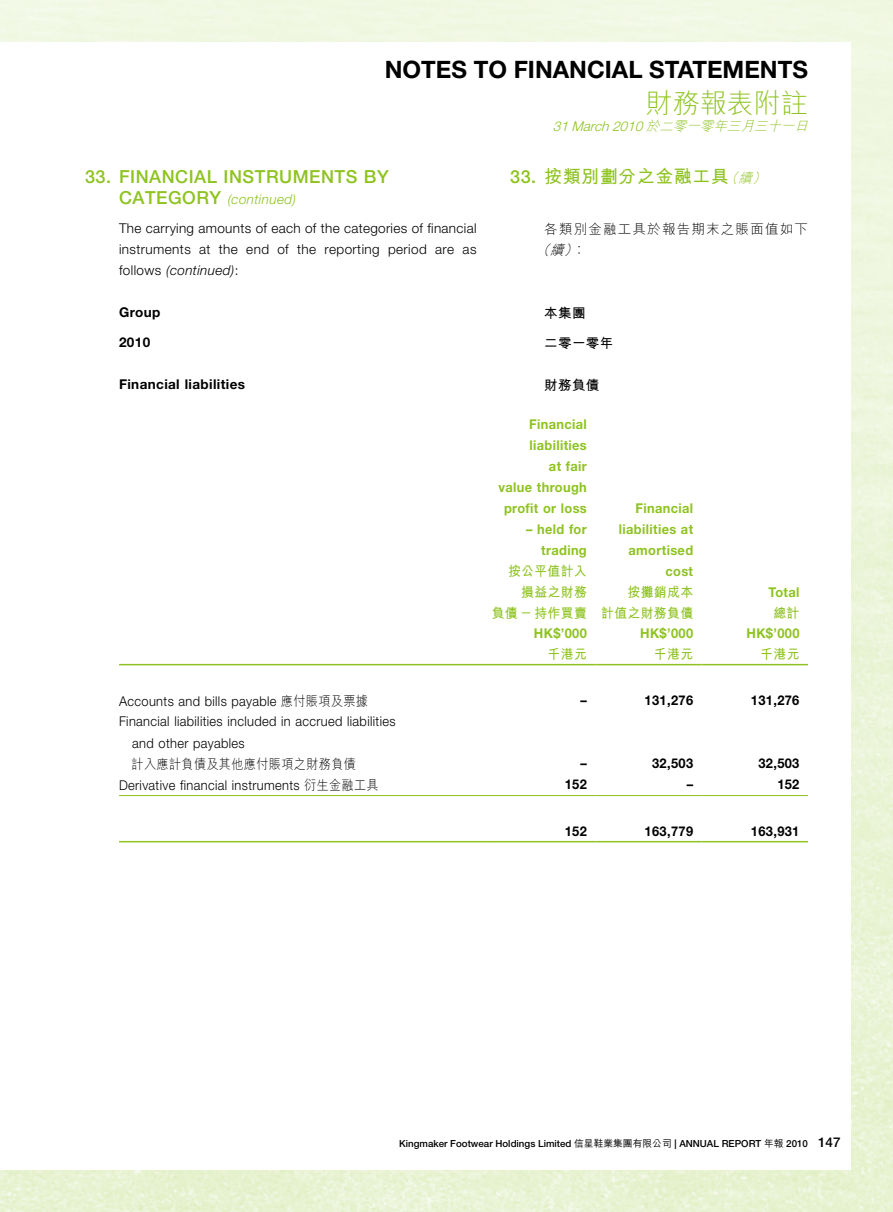
<style>
.page{position:relative;width:893px;height:1212px;background:#fff}
.page>*{position:absolute;margin:0;border:0;box-sizing:border-box;transform-origin:0 0}
.t1{font:300 27px "M Hei HK";color:#8ec320}
.t2{font:700 24px "Helvetica Neue LT Std";color:#000}
.t3{font:500 18px "Helvetica Neue LT Std";letter-spacing:.03em;color:#8ec320}
.t4{font:700 18px "M Hei HK";letter-spacing:.03em;color:#8ec320}
.t5{font:300 13.5px/29.5px "Helvetica Neue LT Std";letter-spacing:.03em;color:#000}
.t6{font:300 13.5px/21.6px "Helvetica Neue LT Std";letter-spacing:.03em;color:#000;scale:.95 1}
.t7{font:700 13.5px/21px "Helvetica Neue LT Std";letter-spacing:.03em;color:#8ec320;text-align:right;scale:.95 1}
.t8{font:700 13.5px "Helvetica Neue LT Std";letter-spacing:.03em;color:#000;scale:.95 1}
.t9{font:700 13.5px/21px "M Hei HK";letter-spacing:.03em;color:#8ec320;text-align:right;scale:.95 1}
.t10{font:700 13.5px/29.5px "Helvetica Neue LT Std";letter-spacing:.03em;color:#000}
.t11{font:italic 300 13.5px "M Hei HK";color:#8ec320}
.t12{font:300 13.5px/21px "M Hei HK";letter-spacing:.09em;color:#000}
.t13{font:300 13.5px "M Hei HK";letter-spacing:.03em;color:#000;scale:.9 1}
.t14{font:700 13.5px/29.5px "M Hei HK";letter-spacing:.03em;color:#000}
.t15{font:500 9.75px "Helvetica Neue LT Std";color:#000}
.s1{font-family:"Helvetica Neue LT Std"}
.s2{font-family:"Helvetica Neue LT Std";font-weight:500}
.s3{font-weight:300;font-style:italic;font-size:13.5px}
.s4{font-style:italic}
.s5{font-weight:500;font-size:18px;color:#8ec320}
.s6{font-style:italic;color:#8ec320}
.s7{font-family:"M Hei HK"}
.s8{font-size:13.5px}
</style>
<div class="page">
<img style="left:0;top:0;width:893px;height:1212px">
<div style="left:0;top:42px;width:850px;height:1127px;background:#fff"></div>
<hr style="left:119px;top:664px;width:370px;height:1px;background:#8ec320">
<hr style="left:489px;top:664px;width:106px;height:1px;background:#8ec320">
<hr style="left:595px;top:664px;width:107px;height:1px;background:#8ec320">
<hr style="left:702px;top:664px;width:106px;height:1px;background:#8ec320">
<hr style="left:119px;top:795px;width:370px;height:1px;background:#8ec320">
<hr style="left:489px;top:795px;width:106px;height:1px;background:#8ec320">
<hr style="left:595px;top:795px;width:107px;height:1px;background:#8ec320">
<hr style="left:702px;top:795px;width:106px;height:1px;background:#8ec320">
<hr style="left:119px;top:841px;width:370px;height:1px;background:#8ec320">
<hr style="left:489px;top:841px;width:106px;height:1px;background:#8ec320">
<hr style="left:595px;top:841px;width:107px;height:1px;background:#8ec320">
<hr style="left:702px;top:841px;width:106px;height:1px;background:#8ec320">
<h2 class="t2" style="left:385px;top:54px;width:425px">NOTES TO FINANCIAL STATEMENTS</h2>
<h1 class="t1" style="left:646px;top:84px;width:164px">財務報表附註</h1>
<p class="t11" style="left:553px;top:116px;width:261px"><span class="s1">31March2010</span>於二零一零年三月三十一日</p>
<h3 class="t4" style="left:510px;top:163px;width:262px"><span class="s2">33.</span> 按類別劃分之金融工具<span class="s3">（續）</span></h3>
<p class="t12" style="left:536px;top:218px;width:273px;text-indent:8px">各類別金融工具於報告期末之賬面值如下<span class="s4">（續）</span>︰</p>
<h3 class="t3" style="left:85px;top:166px;width:305px">33. FINANCIAL INSTRUMENTS BY</h3>
<p class="t5" style="left:119px;top:184px;width:359px"><span class="s5">CATEGORY</span> <span class="s6">(continued)<br></span>The carrying amounts of each of the categories of financial</p>
<p class="t5" style="left:119px;top:239px;width:359px;line-height:21px">instruments at the end of the reporting period are as follows <span class="s4">(continued)</span>:</p>
<p class="t10" style="left:119px;top:298px;width:43px">Group<br>2010</p>
<p class="t10" style="left:119px;top:369px;width:128px">Financial liabilities</p>
<p class="t14" style="left:544px;top:297px;width:71px">本集團<br>二零一零年</p>
<p class="t14" style="left:544px;top:369px;width:57px">財務負債</p>
<p class="t7" style="left:498px;top:413px;width:94px">Financial liabilities<br>at fair<br>value through profit or loss</p>
<p class="t7" style="left:526px;top:518px;width:65px">– held for trading</p>
<p class="t9" style="left:492px;top:559px;width:102px">按公平值計入<br>損益之財務<br>負債－持作買賣</p>
<p class="t7" style="left:534px;top:623px;width:57px">HK$’000</p>
<p class="t9" style="left:548px;top:643px;width:43px">千港元</p>
<p class="t7" style="left:619px;top:497px;width:80px">Financial liabilities at amortised cost</p>
<p class="t9" style="left:601px;top:580px;width:98px">按攤銷成本<br>計值之財務負債</p>
<p class="t7" style="left:769px;top:581px;width:34px">Total</p>
<p class="t9" style="left:773px;top:601px;width:29px">總計</p>
<p class="t7" style="left:640px;top:623px;width:57px">HK$’000</p>
<p class="t9" style="left:654px;top:643px;width:43px">千港元</p>
<p class="t7" style="left:746px;top:623px;width:57px">HK$’000</p>
<p class="t9" style="left:760px;top:643px;width:43px">千港元</p>
<p class="t6" style="left:119px;top:690px;width:264px">Accounts and bills payable <span class="s7">應付賬項及票據</span></p>
<p class="t8" style="left:580px;top:692px;width:8px">–</p>
<p class="t8" style="left:645px;top:692px;width:53px">131,276</p>
<p class="t8" style="left:751px;top:692px;width:53px">131,276</p>
<p class="t6" style="left:132px;top:710px;width:279px;text-indent:-13px">Financial liabilities included in accrued liabilities and other payables</p>
<p class="t13" style="left:132px;top:754px;width:251px">計入應計負債及其他應付賬項之財務負債</p>
<p class="t8" style="left:580px;top:755px;width:8px">–</p>
<p class="t8" style="left:652px;top:755px;width:45px">32,503</p>
<p class="t8" style="left:758px;top:755px;width:45px">32,503</p>
<p class="t6" style="left:119px;top:774px;width:275px">Derivative financial instruments <span class="s7">衍生金融工具</span></p>
<p class="t8" style="left:565px;top:776px;width:25px">152</p>
<p class="t8" style="left:687px;top:776px;width:8px">–</p>
<p class="t8" style="left:777px;top:776px;width:25px">152</p>
<p class="t8" style="left:565px;top:822px;width:25px">152</p>
<p class="t8" style="left:645px;top:822px;width:53px">163,779</p>
<p class="t8" style="left:751px;top:822px;width:53px">163,931</p>
<p class="t15" style="left:399px;top:1138px;width:443px">Kingmaker Footwear Holdings Limited <span class="s7">信星鞋業集團有限公司</span> | ANNUAL REPORT <span class="s7">年報</span> 2010 <span class="s8">147</span></p>
</div>
